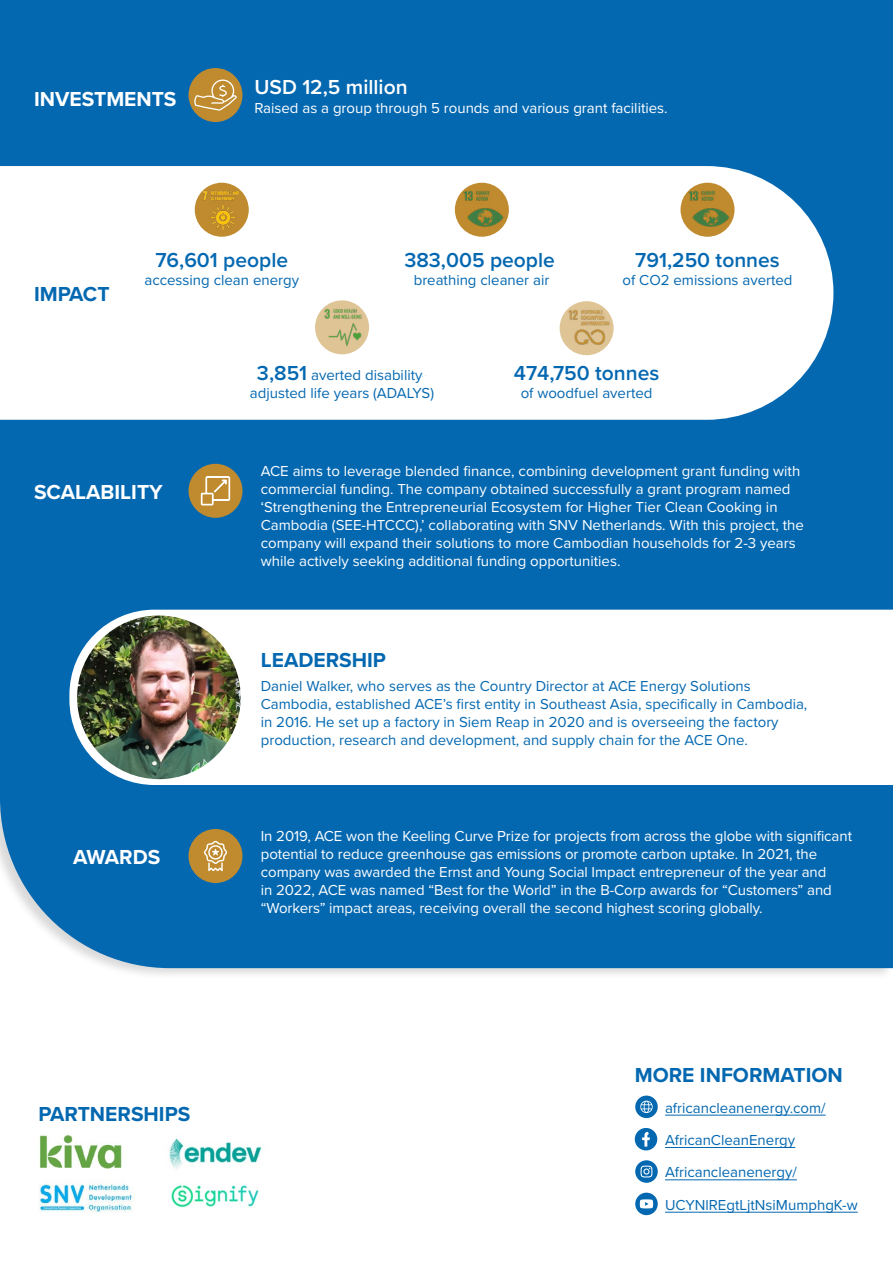
<style>
.page{position:relative;width:893px;height:1263px;background:#fff}
.page>*{position:absolute;margin:0;border:0;box-sizing:border-box;transform-origin:0 0}
.t1{font:600 21px "Proxima Nova";color:#0468b1}
.t2{font:700 21px "Proxima Nova";color:#0468b1}
.t3{font:700 21px "Proxima Nova";color:#fff}
.t4{font:600 21px "Proxima Nova";color:#fff}
.t5{font:15px/18px "Proxima Nova";color:#fff}
.t6{font:15px/18px "Proxima Nova";color:#0468b1}
.s1{font-weight:600;font-size:21px}
</style>
<div class="page">
<div style="left:0;top:0;width:893px;height:968px;background:#0468b1"></div>
<svg style="left:69px;top:610px;width:824px;height:175px"></svg>
<img style="left:77px;top:615px;width:164px;height:164px;border-radius:82px">
<div style="left:188px;top:464px;width:54px;height:54px;background:#bf8b2e;border-radius:50%"></div>
<svg style="left:201px;top:476px;width:29px;height:29px"></svg>
<div style="left:188px;top:68px;width:54px;height:54px;background:#bf8b2e;border-radius:50%"></div>
<svg style="left:193px;top:80px;width:44px;height:31px"></svg>
<svg style="left:635px;top:1095px;width:23px;height:23px"></svg>
<svg style="left:639px;top:1100px;width:16px;height:13px"></svg>
<hr style="left:665px;top:1115px;width:161px;height:1px;background:#0468b1">
<div style="left:635px;top:1128px;width:22px;height:22px;background:#0468b1;border-radius:50%"></div>
<svg style="left:642px;top:1132px;width:8px;height:14px"></svg>
<hr style="left:665px;top:1147px;width:130px;height:1px;background:#0468b1">
<svg style="left:635px;top:1160px;width:23px;height:23px"></svg>
<svg style="left:640px;top:1165px;width:12px;height:12px"></svg>
<hr style="left:665px;top:1179px;width:132px;height:1px;background:#0468b1">
<div style="left:188px;top:829px;width:54px;height:54px;background:#bf8b2e;border-radius:50%"></div>
<svg style="left:204px;top:841px;width:23px;height:30px"></svg>
<svg style="left:0;top:166px;width:833px;height:254px"></svg>
<svg style="left:423px;top:350px;width:29px;height:28px"></svg>
<img style="left:39px;top:1135px;width:83px;height:34px">
<img style="left:39px;top:1184px;width:93px;height:29px">
<img style="left:169px;top:1138px;width:93px;height:31px">
<img style="left:171px;top:1185px;width:88px;height:23px">
<div style="left:635px;top:1193px;width:23px;height:22px;background:#0468b1;border-radius:50%"></div>
<hr style="left:665px;top:1212px;width:193px;height:1px;background:#0468b1">
<svg style="left:640px;top:1199px;width:13px;height:9px"></svg>
<div style="left:195px;top:183px;width:54px;height:54px;background:#bf8b2e;border-radius:50%"></div>
<img style="left:200px;top:188px;width:47px;height:47px">
<div style="left:455px;top:183px;width:54px;height:54px;background:#bf8b2e;border-radius:50%"></div>
<img style="left:461px;top:188px;width:47px;height:47px">
<div style="left:680px;top:183px;width:54px;height:54px;background:#bf8b2e;border-radius:50%"></div>
<img style="left:687px;top:188px;width:47px;height:47px">
<div style="left:560px;top:301px;width:54px;height:54px;background:#dfc596;border-radius:50%"></div>
<img style="left:566px;top:306px;width:47px;height:47px">
<div style="left:315px;top:300px;width:54px;height:54px;background:#dfc596;border-radius:50%"></div>
<img style="left:321px;top:305px;width:48px;height:47px">
<h1 class="t3" style="left:34px;top:83px;width:144px">INVESTMENTS</h1>
<h1 class="t4" style="left:254px;top:71px;width:155px">USD 12,5 million</h1>
<p class="t5" style="left:254px;top:98px;width:415px">Raised as a group through 5 rounds and various grant facilities.</p>
<h1 class="t2" style="left:34px;top:279px;width:77px">IMPACT</h1>
<h1 class="t1" style="left:155px;top:244px;width:134px">76,601 people</h1>
<p class="t6" style="left:144px;top:270px;width:156px">accessing clean energy</p>
<h1 class="t1" style="left:404px;top:244px;width:152px">383,005 people</h1>
<p class="t6" style="left:414px;top:270px;width:137px">breathing cleaner air</p>
<h1 class="t1" style="left:635px;top:244px;width:146px">791,250 tonnes</h1>
<p class="t6" style="left:622px;top:270px;width:172px">of CO2 emissions averted</p>
<p class="t6" style="left:250px;top:365px;width:186px;text-align:center"><span class="s1">3,851</span> averted disability&shy;adjusted life years (ADALYS)</p>
<h1 class="t1" style="left:514px;top:357px;width:147px">474,750 tonnes</h1>
<p class="t6" style="left:521px;top:383px;width:133px">of woodfuel averted</p>
<h1 class="t3" style="left:34px;top:476px;width:130px">SCALABILITY</h1>
<h1 class="t3" style="left:73px;top:842px;width:89px">AWARDS</h1>
<h1 class="t2" style="left:39px;top:1098px;width:153px">PARTNERSHIPS</h1>
<p class="t5" style="left:261px;top:461px;width:545px">ACE aims to leverage blended finance, combining development grant funding with commercial funding. The company obtained successfully a grant program named ‘Strengthening the Entrepreneurial Ecosystem for Higher Tier Clean Cooking in Cambodia (SEE-HTCCC),’ collaborating with SNV Netherlands. With this project, the company will expand their solutions to more Cambodian households for 2-3 years while actively seeking additional funding opportunities.</p>
<h1 class="t2" style="left:261px;top:644px;width:127px">LEADERSHIP</h1>
<p class="t6" style="left:261px;top:676px;width:548px">Daniel Walker, who serves as the Country Director at ACE Energy Solutions Cambodia, established ACE’s first entity in Southeast Asia, specifically in Cambodia, in 2016. He set up a factory in Siem Reap in 2020 and is overseeing the factory production, research and development, and supply chain for the ACE One.</p>
<p class="t5" style="left:261px;top:826px;width:593px">In 2019, ACE won the Keeling Curve Prize for projects from across the globe with significant potential to reduce greenhouse gas emissions or promote carbon uptake. In 2021, the company was awarded the Ernst and Young Social Impact entrepreneur of the year and<br>in 2022, ACE was named “Best for the World” in the B-Corp awards for “Customers” and “Workers” impact areas, receiving overall the second highest scoring globally.</p>
<h1 class="t2" style="left:635px;top:1059px;width:210px">MORE INFORMATION</h1>
<p class="t6" style="left:665px;top:1091px;width:162px;line-height:32.4px">africancleanenergy.com/<br>AfricanCleanEnergy<br>Africancleanenergy/</p>
<p class="t6" style="left:665px;top:1195px;width:194px">UCYNlREgtLjtNsiMumphgK-w</p>
</div>
